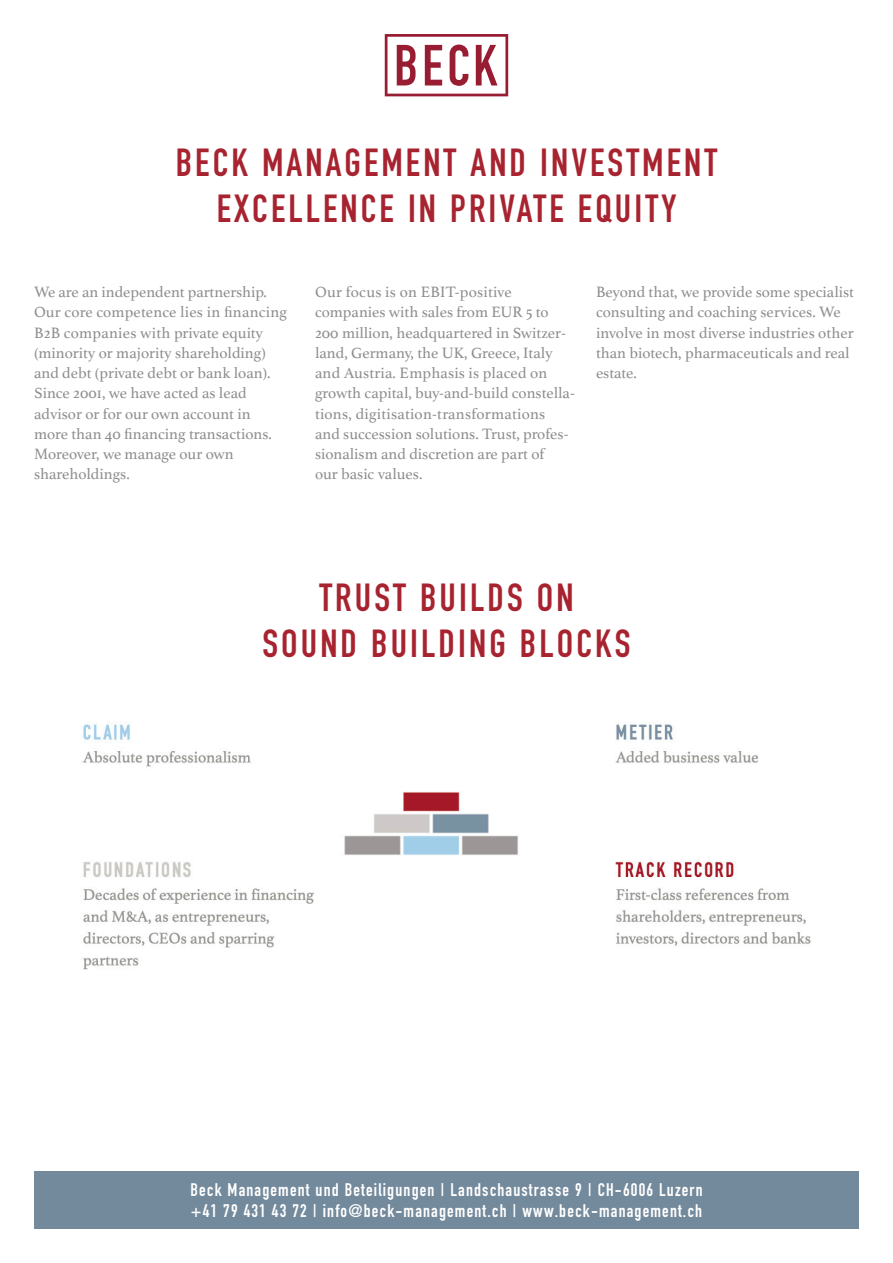
<style>
.page{position:relative;width:893px;height:1263px;background:#fff}
.page>*{position:absolute;margin:0;border:0;box-sizing:border-box;transform-origin:0 0}
.t1{font:38.7px/46.3px "DIN Engschrift";letter-spacing:.08em;color:#a7232f;text-align:center}
.t2{font:18px/21.6px "DIN Engschrift";letter-spacing:.065em;color:#fff}
.t3{font:15.75px/20.2px "Athelas";color:#8e8e8d}
</style>
<div class="page">
<div style="left:34px;top:1171px;width:825px;height:58px;background:#73899c"></div>
<svg style="left:385px;top:34px;width:123px;height:62px"></svg>
<img style="left:82px;top:724px;width:729px;height:246px">
<h1 class="t1" style="left:176px;top:139px;width:543px">BECK MANAGEMENT AND INVESTMENT<br>EXCELLENCE IN PRIVATE EQUITY</h1>
<p class="t3" style="left:34px;top:281px;width:255px">We are an independent partnership.<br>Our core competence lies in financing<br>B2B companies with private equity (minority or majority shareholding) and debt (private debt or bank loan).<br>Since 2001, we have acted as lead advisor or for our own account in more than 40 financing transactions.<br>Moreover, we manage our own shareholdings.</p>
<p class="t3" style="left:315px;top:281px;width:261px">Our focus is on EBIT-positive companies with sales from EUR 5 to 200 million, headquartered in Switzer&shy;land, Germany, the UK, Greece, Italy and Austria. Emphasis is placed on growth capital, buy-and-build constella&shy;tions, digitisation-transformations<br>and succession solutions. Trust, profes&shy;sionalism and discretion are part of<br>our basic values.</p>
<p class="t3" style="left:596px;top:281px;width:259px">Beyond that, we provide some specialist consulting and coaching services. We involve in most diverse industries other than biotech, pharmaceuticals and real estate.</p>
<h1 class="t1" style="left:262px;top:574px;width:369px">TRUST BUILDS ON<br>SOUND BUILDING BLOCKS</h1>
<p class="t2" style="left:190px;top:1178px;width:514px">Beck Management und Beteiligungen | Landschaustrasse 9 | CH-6006 Luzern +41 79 431 43 72 | info@beck-management.ch | www.beck-management.ch</p>
</div>
